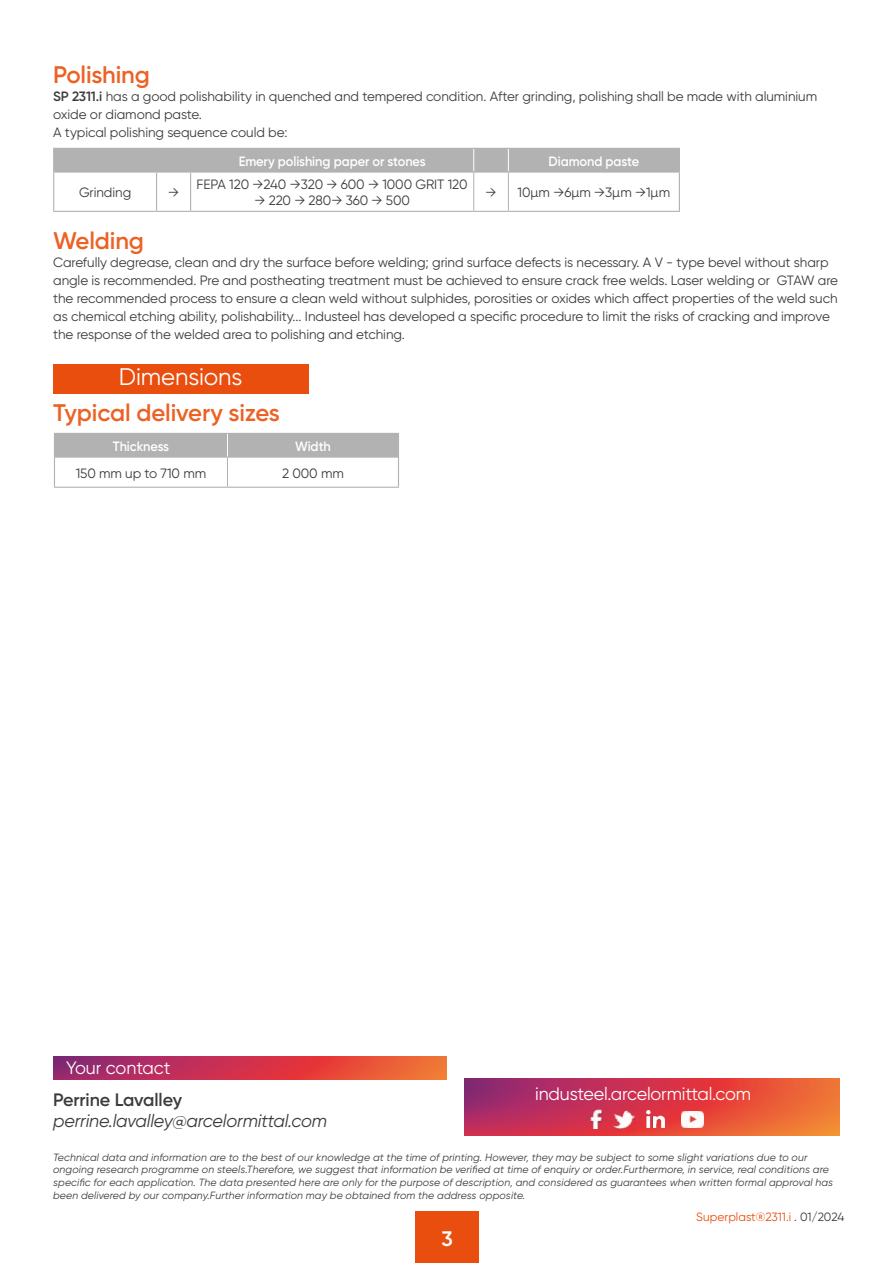
<style>
.page{position:relative;width:893px;height:1263px;background:#fff}
.page>*{position:absolute;margin:0;border:0;box-sizing:border-box;transform-origin:0 0}
.t1{font:600 24px "Gilroy";letter-spacing:-.005em;color:#ec6225}
.t2{font:24px "Gilroy";letter-spacing:-.005em;color:#fff}
.t3{font:600 21px "Gilroy";color:#fff}
.t4{font:18px "Gilroy";letter-spacing:-.01em;color:#fff}
.t5{font:italic 18px "Gilroy";letter-spacing:-.01em;color:#3c3c3b}
.t6{font:600 18px "Gilroy";letter-spacing:-.005em;color:#3c3c3b}
.t7{font:13.5px/18px "Gilroy";letter-spacing:-.005em;color:#3c3c3b}
.t8{font:600 13.5px "Gilroy";letter-spacing:-.005em;color:#fff;scale:.95 1}
.t9{font:12px "Gilroy";color:#e94e0f}
.t10{font:italic 10.5px/12.6px "Gilroy";letter-spacing:.01em;color:#3c3c3b}
.s1{font-weight:600}
.s2{color:#3c3c3b}
</style>
<div class="page">
<svg style="left:53px;top:1056px;width:393px;height:24px;background:#cc3d4d"></svg>
<div style="left:415px;top:1212px;width:64px;height:51px;background:#e94e0f"></div>
<svg style="left:465px;top:1079px;width:375px;height:56px;background:#d24349"></svg>
<img style="left:611px;top:1106px;width:25px;height:25px">
<img style="left:681px;top:1112px;width:23px;height:15px">
<img style="left:647px;top:1110px;width:17px;height:18px">
<img style="left:590px;top:1109px;width:12px;height:20px">
<div style="left:53px;top:364px;width:255px;height:29px;background:#e94e0f"></div>
<hr style="left:55px;top:457px;width:172px;height:1px;background:#b3b2b2">
<hr style="left:227px;top:457px;width:171px;height:1px;background:#b3b2b2">
<hr style="left:227px;top:457px;width:1px;height:30px;background:#b3b2b2">
<div style="left:54px;top:433px;width:345px;height:24px;background:#b3b2b2"></div>
<hr style="left:54px;top:457px;width:1px;height:30px;background:#b3b2b2">
<hr style="left:398px;top:457px;width:1px;height:30px;background:#b3b2b2">
<hr style="left:54px;top:487px;width:173px;height:1px;background:#b3b2b2">
<hr style="left:227px;top:487px;width:172px;height:1px;background:#b3b2b2">
<hr style="left:473px;top:173px;width:1px;height:38px;background:#b3b2b2">
<hr style="left:508px;top:173px;width:1px;height:38px;background:#b3b2b2">
<hr style="left:53px;top:173px;width:1px;height:38px;background:#b3b2b2">
<hr style="left:156px;top:173px;width:1px;height:38px;background:#b3b2b2">
<hr style="left:190px;top:173px;width:1px;height:38px;background:#b3b2b2">
<hr style="left:679px;top:173px;width:1px;height:38px;background:#b3b2b2">
<hr style="left:53px;top:211px;width:104px;height:1px;background:#b3b2b2">
<hr style="left:157px;top:211px;width:34px;height:1px;background:#b3b2b2">
<hr style="left:191px;top:211px;width:283px;height:1px;background:#b3b2b2">
<hr style="left:474px;top:211px;width:34px;height:1px;background:#b3b2b2">
<hr style="left:508px;top:211px;width:172px;height:1px;background:#b3b2b2">
<div style="left:53px;top:148px;width:627px;height:23px;background:#b3b2b2"></div>
<hr style="left:53px;top:171px;width:104px;height:2px;background:#b3b2b2">
<hr style="left:157px;top:171px;width:34px;height:2px;background:#b3b2b2">
<hr style="left:191px;top:171px;width:283px;height:2px;background:#b3b2b2">
<hr style="left:474px;top:171px;width:34px;height:2px;background:#b3b2b2">
<hr style="left:508px;top:171px;width:172px;height:2px;background:#b3b2b2">
<h1 class="t1" style="left:53px;top:60px;width:98px">Polishing</h1>
<p class="t7" style="left:53px;top:87px;width:765px"><span class="s1">SP 2311.i</span> has a good polishability in quenched and tempered condition. After grinding, polishing shall be made with aluminium oxide or diamond paste.<br>A typical polishing sequence could be:</p>
<p class="t8" style="left:239px;top:152px;width:198px">Emery polishing paper or stones</p>
<p class="t8" style="left:549px;top:152px;width:97px">Diamond paste</p>
<p class="t7" style="left:79px;top:183px;width:54px">Grinding</p>
<p class="t7" style="left:168px;top:183px;width:13px">→</p>
<p class="t7" style="left:197px;top:175px;width:273px">FEPA 120 →240 →320 → 600 → 1000 GRIT 120</p>
<p class="t7" style="left:254px;top:191px;width:157px">→ 220 → 280→ 360 → 500</p>
<p class="t7" style="left:485px;top:183px;width:186px">→ 10µm →6µm →3µm →1µm</p>
<h1 class="t1" style="left:53px;top:226px;width:92px">Welding</h1>
<p class="t7" style="left:53px;top:253px;width:786px">Carefully degrease, clean and dry the surface before welding; grind surface defects is necessary. A V - type bevel without sharp angle is recommended. Pre and postheating treatment must be achieved to ensure crack free welds. Laser welding or GTAW are the recommended process to ensure a clean weld without sulphides, porosities or oxides which affect properties of the weld such as chemical etching ability, polishability... Industeel has developed a specific procedure to limit the risks of cracking and improve the response of the welded area to polishing and etching.</p>
<h1 class="t2" style="left:119px;top:362px;width:125px">Dimensions</h1>
<h1 class="t1" style="left:53px;top:398px;width:228px">Typical delivery sizes</h1>
<p class="t8" style="left:113px;top:438px;width:61px">Thickness</p>
<p class="t8" style="left:295px;top:438px;width:39px">Width</p>
<p class="t7" style="left:76px;top:464px;width:132px">150 mm up to 710 mm</p>
<p class="t7" style="left:282px;top:464px;width:63px">2 000 mm</p>
<h3 class="t4" style="left:66px;top:1056px;width:106px">Your contact</h3>
<h3 class="t6" style="left:53px;top:1088px;width:130px">Perrine Lavalley</h3>
<h3 class="t5" style="left:53px;top:1110px;width:276px">perrine.lavalley@arcelormittal.com</h3>
<h3 class="t4" style="left:535px;top:1082px;width:217px">industeel.arcelormittal.com</h3>
<p class="t10" style="left:53px;top:1151px;width:782px">Technical data and information are to the best of our knowledge at the time of printing. However, they may be subject to some slight variations due to our ongoing research programme on steels.Therefore, we suggest that information be verified at time of enquiry or order.Furthermore, in service, real conditions are specific for each application. The data presented here are only for the purpose of description, and considered as guarantees when written formal approval has been delivered by our company.Further information may be obtained from the address opposite.</p>
<h2 class="t3" style="left:441px;top:1225px;width:13px">3</h2>
<p class="t9" style="left:696px;top:1209px;width:150px">Superplast®2311.i <span class="s2">. 01/2024</span></p>
</div>
